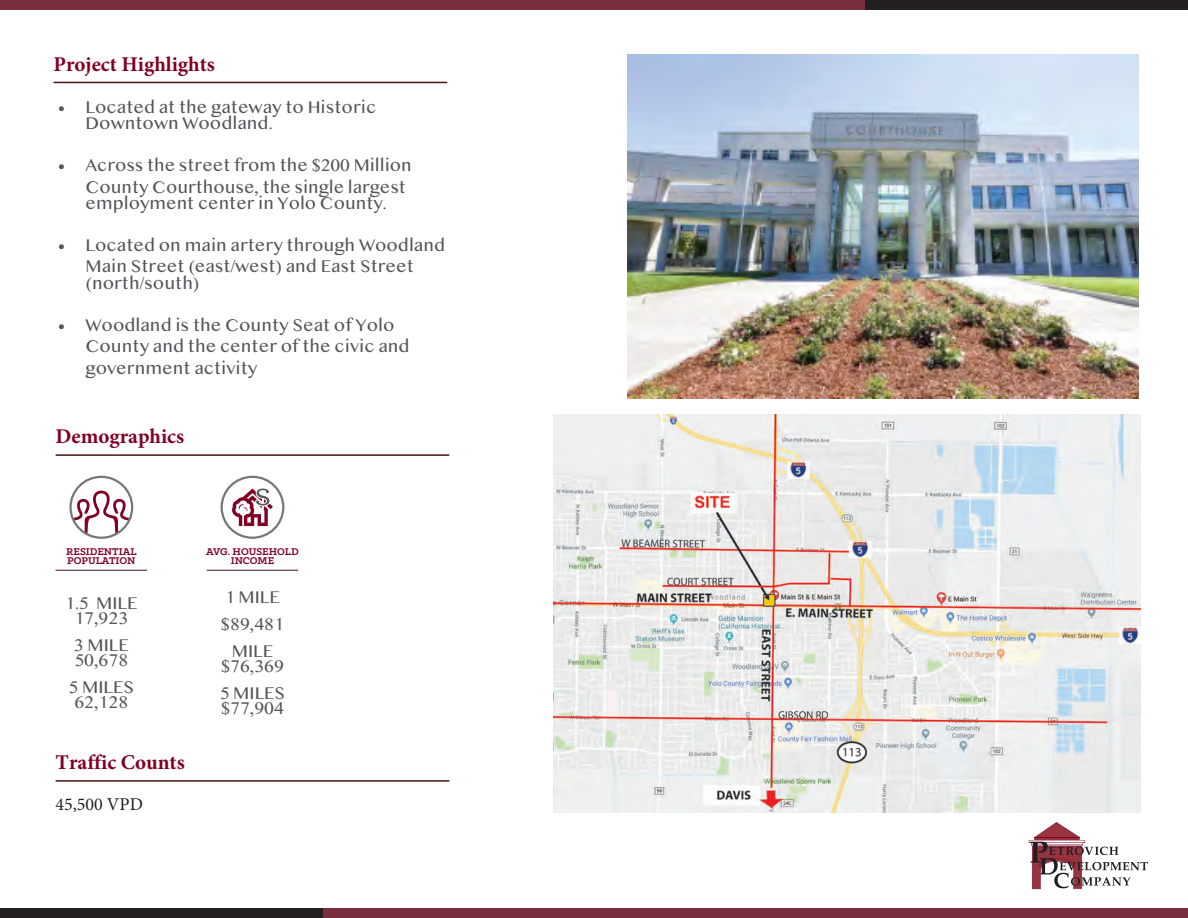
<style>
.page{position:relative;width:1188px;height:918px;background:#fff}
.page>*{position:absolute;margin:0;border:0;box-sizing:border-box;transform-origin:0 0}
.t1{font:700 21px "Minion Pro";color:#820123}
.t2{font:18px/21.6px "Myanmar MN";color:#53565a}
.t3{font:18px/27px "Malayalam MN";color:#53565a;text-align:center}
.t4{font:18px "Minion Pro";color:#231f20}
.t5{font:700 11.1px "Klinic Slab";color:#820123}
</style>
<div class="page">
<div style="left:0;top:0;width:865px;height:10px;background:#7b2f3e"></div>
<div style="left:865px;top:0;width:323px;height:10px;background:#231f20"></div>
<div style="left:323px;top:908px;width:865px;height:10px;background:#7b2f3e"></div>
<div style="left:0;top:908px;width:323px;height:10px;background:#231f20"></div>
<hr style="left:54px;top:82px;width:393px;height:1px;background:#491319">
<hr style="left:56px;top:780px;width:393px;height:2px;background:#491319">
<hr style="left:56px;top:454px;width:393px;height:2px;background:#491319">
<hr style="left:56px;top:570px;width:91px;height:1px;background:#491319">
<hr style="left:207px;top:570px;width:91px;height:1px;background:#491319">
<div style="left:221px;top:476px;width:63px;height:63px;border:2px solid #77777a;border-radius:50%"></div>
<svg style="left:232px;top:485px;width:41px;height:41px"></svg>
<svg style="left:72px;top:491px;width:60px;height:47px"></svg>
<div style="left:69px;top:476px;width:64px;height:63px;border:2px solid #77777a;border-radius:50%"></div>
<img style="left:627px;top:55px;width:511px;height:344px">
<img style="left:554px;top:415px;width:586px;height:397px">
<svg style="left:1029px;top:822px;width:119px;height:67px"></svg>
<p class="t1" style="left:54px;top:49px;width:163px">Project Highlights</p>
<p class="t2" style="left:86px;top:98px;width:292px;line-height:16.2px;text-indent:-27px">• Located at the gateway to Historic<br>Downtown Woodland.</p>
<p class="t2" style="left:86px;top:154px;width:328px;text-indent:-27px">• Across the street from the $200 Million<br>County Courthouse, the single largest</p>
<p class="t2" style="left:86px;top:192px;width:303px">employment center in Yolo County.</p>
<p class="t2" style="left:59px;top:234px;width:388px;text-align:center">• Located on main artery through Woodland<br>Main Street (east/west) and East Street</p>
<p class="t2" style="left:86px;top:272px;width:115px">(north/south)</p>
<p class="t2" style="left:86px;top:314px;width:326px;text-indent:-27px">• Woodland is the County Seat of Yolo<br>County and the center of the civic and government activity</p>
<p class="t1" style="left:56px;top:422px;width:130px">Demographics</p>
<p class="t5" style="left:66px;top:544px;width:72px">RESIDENTIAL</p>
<p class="t5" style="left:67px;top:553px;width:70px">POPULATION</p>
<p class="t3" style="left:65px;top:591px;width:74px">1.5 MILE</p>
<p class="t3" style="left:74px;top:606px;width:55px">17,923</p>
<p class="t3" style="left:74px;top:633px;width:56px">3 MILE</p>
<p class="t3" style="left:74px;top:648px;width:55px">50,678</p>
<p class="t3" style="left:69px;top:675px;width:67px">5 MILES</p>
<p class="t3" style="left:74px;top:690px;width:55px">62,128</p>
<p class="t1" style="left:56px;top:748px;width:131px">Traffic Counts</p>
<p class="t4" style="left:56px;top:792px;width:89px">45,500 VPD</p>
<p class="t5" style="left:206px;top:544px;width:94px">AVG. HOUSEHOLD</p>
<p class="t5" style="left:231px;top:553px;width:45px">INCOME</p>
<p class="t3" style="left:225px;top:585px;width:56px">1 MILE</p>
<p class="t3" style="left:221px;top:612px;width:64px">$89,481<br>MILE</p>
<p class="t3" style="left:221px;top:654px;width:64px">$76,369</p>
<p class="t3" style="left:220px;top:681px;width:67px">5 MILES</p>
<p class="t3" style="left:221px;top:696px;width:64px">$77,904</p>
</div>
